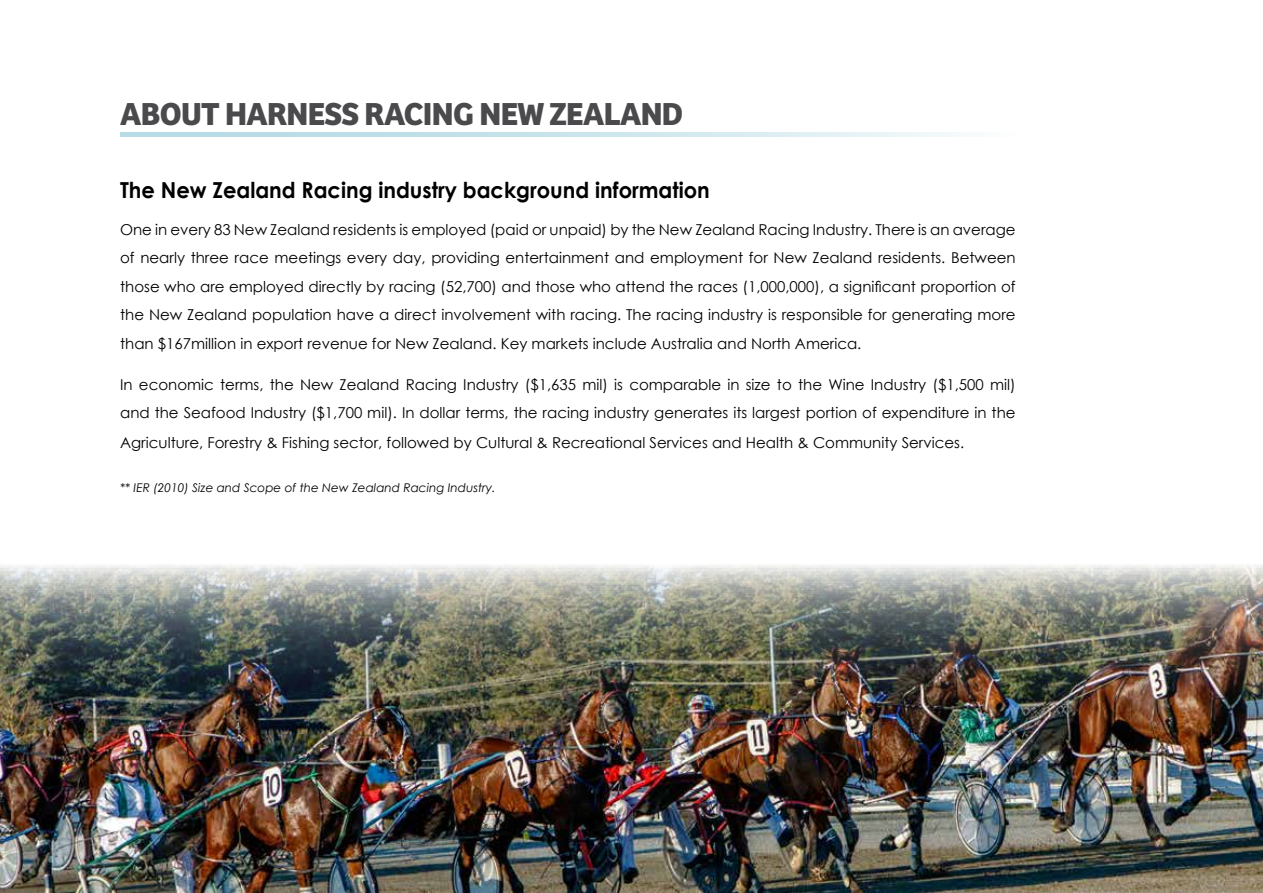
<style>
.page{position:relative;width:1263px;height:893px;background:#fff}
.page>*{position:absolute;margin:0;border:0;box-sizing:border-box;transform-origin:0 0}
.t1{font:700 33px "Bree";letter-spacing:-.02em;color:#4a4a4d}
.t2{font:700 22.05px "Century Gothic";color:#000;scale:.95 1}
.t3{font:15px/28.5px "Century Gothic";color:#000;text-align:justify}
.t4{font:italic 12px "Century Gothic";color:#000}
</style>
<div class="page">
<img style="left:0;top:566px;width:1263px;height:327px">
<svg style="left:120px;top:132px;width:836px;height:4px;background:#cbe5ec"></svg>
<h1 class="t1" style="left:120px;top:94px;width:565px">ABOUT HARNESS RACING NEW ZEALAND</h1>
<h2 class="t2" style="left:120px;top:173px;width:622px">The New Zealand Racing industry background information</h2>
<p class="t3" style="left:120px;top:215px;width:897px">One in every 83 New Zealand residents is employed (paid or unpaid) by the New Zealand Racing Industry. There is an average of nearly three race meetings every day, providing entertainment and employment for New Zealand residents. Between those who are employed directly by racing (52,700) and those who attend the races (1,000,000), a significant proportion of the New Zealand population have a direct involvement with racing. The racing industry is responsible for generating more than $167million in export revenue for New Zealand. Key markets include Australia and North America.</p>
<p class="t3" style="left:120px;top:370px;width:897px">In economic terms, the New Zealand Racing Industry ($1,635 mil) is comparable in size to the Wine Industry ($1,500 mil) and the Seafood Industry ($1,700 mil). In dollar terms, the racing industry generates its largest portion of expenditure in the</p>
<p class="t3" style="left:120px;top:428px;width:845px">Agriculture, Forestry &amp; Fishing sector, followed by Cultural &amp; Recreational Services and Health &amp; Community Services.</p>
<p class="t4" style="left:120px;top:479px;width:377px">** IER (2010) Size and Scope of the New Zealand Racing Industry.</p>
</div>
